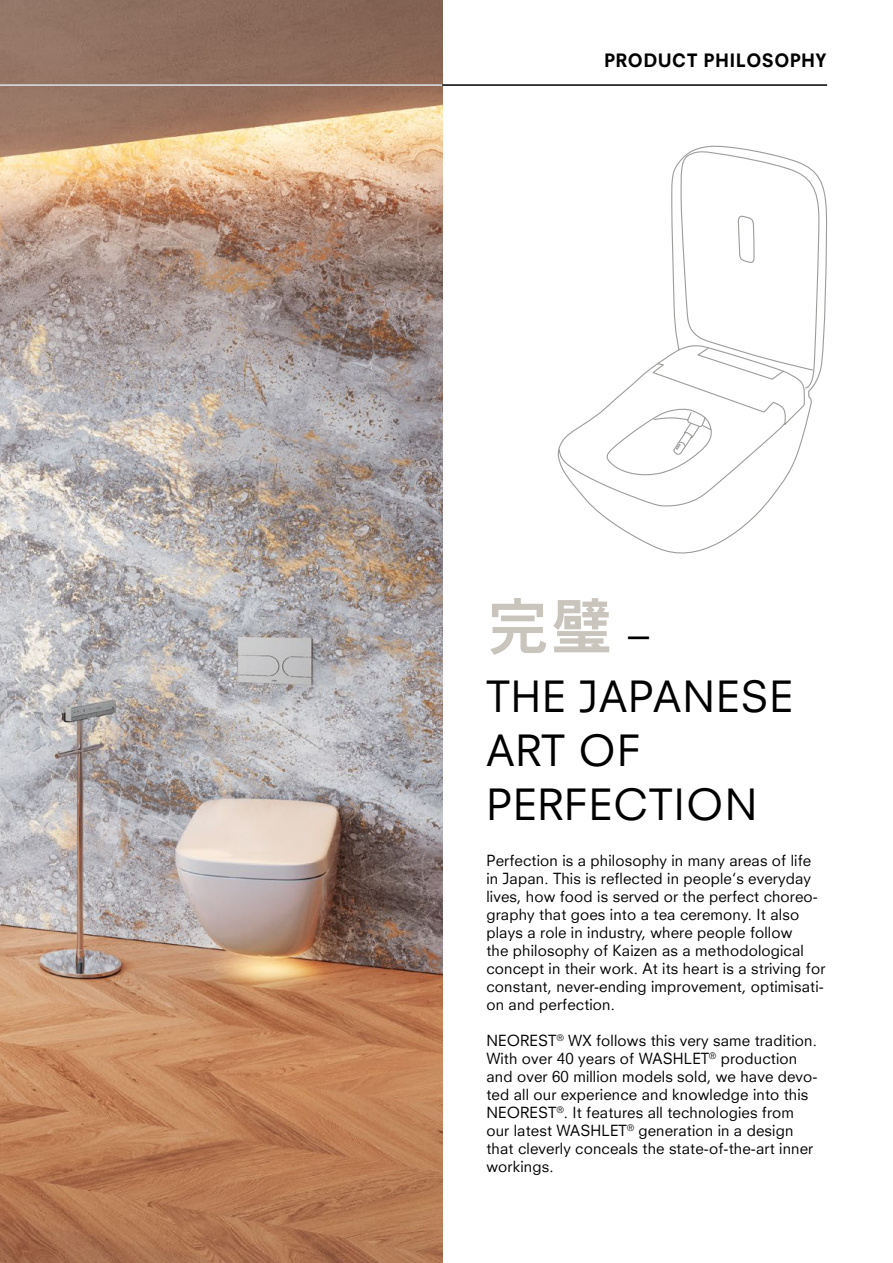
<style>
.page{position:relative;width:893px;height:1263px;background:#fff}
.page>*{position:absolute;margin:0;border:0;box-sizing:border-box;transform-origin:0 0}
.t1{font:700 61.5px "Malgun Gothic";color:#c9c4bc}
.t2{font:42px/54px "Neuzeit SLT";letter-spacing:.025em;color:#000}
.t3{font:800 18px "Neuzeit SLT";letter-spacing:.025em;color:#000}
.t4{font:15px/18px "Neuzeit SLT";letter-spacing:.01em;color:#000}
.s1{font-family:"Neuzeit SLT";font-weight:400;font-size:42px;color:#000}
</style>
<div class="page">
<img style="left:0;top:0;width:442px;height:1263px">
<hr style="left:0;top:84px;width:827px;height:2px;background:#000">
<hr style="left:0;top:84px;width:442px;height:2px;background:#fff">
<svg style="left:557px;top:145px;width:270px;height:409px"></svg>
<svg style="left:676px;top:441px;width:10px;height:9px"></svg>
<svg style="left:695px;top:347px;width:90px;height:33px"></svg>
<p class="t3" style="left:604px;top:49px;width:224px">PRODUCT PHILOSOPHY</p>
<h1 class="t1" style="left:486px;top:591px;width:164px">完璧 <span class="s1">–</span></h1>
<h2 class="t2" style="left:486px;top:669px;width:308px">THE JAPANESE<br>ART OF<br>PERFECTION</h2>
<p class="t4" style="left:486px;top:851px;width:340px">Perfection is a philosophy in many areas of life in Japan. This is reflected in people‘s everyday lives, how food is served or the perfect choreo&shy;graphy that goes into a tea ceremony. It also plays a role in industry, where people follow<br>the philosophy of Kaizen as a methodological concept in their work. At its heart is a striving for constant, never-ending improvement, optimisati&shy;on and perfection.</p>
<p class="t4" style="left:486px;top:1031px;width:333px">NEOREST<sup>®</sup> WX follows this very same tradition.<br>With over 40 years of WASHLET<sup>®</sup> production and over 60 million models sold, we have devo&shy;ted all our experience and knowledge into this NEOREST<sup>®</sup>. It features all technologies from our latest WASHLET<sup>®</sup> generation in a design that cleverly conceals the state-of-the-art inner workings.</p>
</div>
